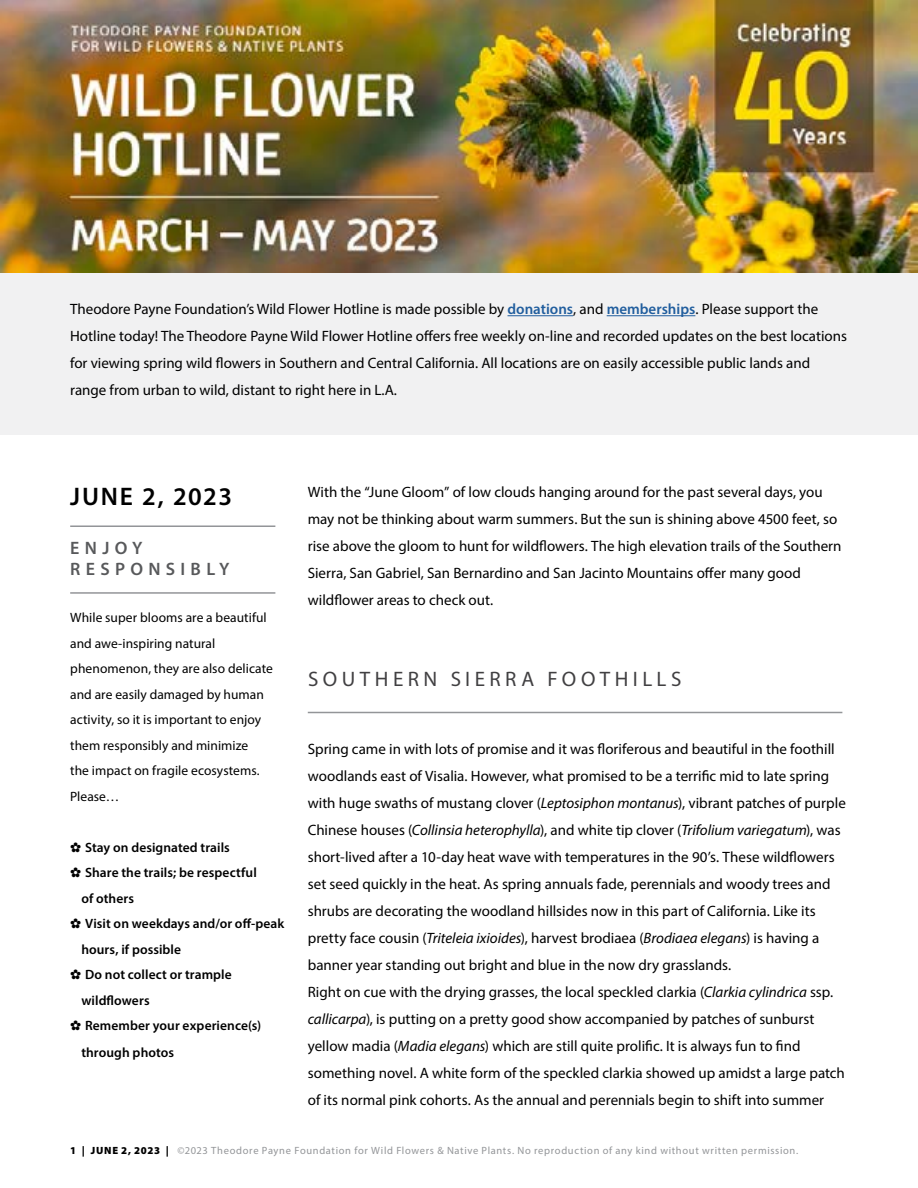
<style>
.page{position:relative;width:918px;height:1188px;background:#fff}
.page>*{position:absolute;margin:0;border:0;box-sizing:border-box;transform-origin:0 0}
.t1{font:600 25.5px "Myriad Pro";letter-spacing:.065em;color:#000}
.t2{font:21px "Myriad Pro";letter-spacing:.215em;color:#414042}
.t3{font:600 18px/21.6px "Myriad Pro";letter-spacing:.295em;color:#58595b}
.t4{font:15px/27px "Myriad Pro";color:#000}
.t5{font:13.5px/25.5px "Myriad Pro";letter-spacing:.005em;color:#000}
.t6{font:600 13.5px "Myriad Pro";letter-spacing:.005em;color:#000}
.t7{font:10.5px "Myriad Pro";letter-spacing:.065em;color:#939598}
.s1{font-weight:600;color:#215e9e}
.s2{font-style:italic}
.s3{font-weight:900;color:#000}
</style>
<div class="page">
<img style="left:0;top:0;width:918px;height:273px">
<div style="left:0;top:273px;width:918px;height:162px;background:#f1f1f2"></div>
<hr style="left:508px;top:315px;width:65px;height:1px;background:#215e9e">
<hr style="left:607px;top:315px;width:88px;height:1px;background:#215e9e">
<hr style="left:70px;top:525px;width:205px;height:2px;background:#939598">
<hr style="left:70px;top:592px;width:205px;height:2px;background:#939598">
<hr style="left:308px;top:712px;width:534px;height:1px;background:#939598">
<p class="t4" style="left:70px;top:295px;width:778px">Theodore Payne Foundation’s Wild Flower Hotline is made possible by <span class="s1">donations</span>, and <span class="s1">memberships</span>. Please support the Hotline today! The Theodore Payne Wild Flower Hotline offers free weekly on-line and recorded updates on the best locations for viewing spring wild flowers in Southern and Central California. All locations are on easily accessible public lands and range from urban to wild, distant to right here in L.A.</p>
<p class="t4" style="left:308px;top:478px;width:535px">With the “June Gloom” of low clouds hanging around for the past several days, you may not be thinking about warm summers. But the sun is shining above 4500 feet, so rise above the gloom to hunt for wildflowers. The high elevation trails of the Southern Sierra, San Gabriel, San Bernardino and San Jacinto Mountains offer many good wildflower areas to check out.</p>
<h1 class="t1" style="left:70px;top:480px;width:163px">JUNE 2, 2023</h1>
<p class="t3" style="left:70px;top:536px;width:161px">ENJOY<br>RESPONSIBLY</p>
<p class="t5" style="left:70px;top:605px;width:204px">While super blooms are a beautiful and awe-inspiring natural phenomenon, they are also delicate and are easily damaged by human activity, so it is important to enjoy them responsibly and minimize<br>the impact on fragile ecosystems.<br>Please…</p>
<h2 class="t2" style="left:308px;top:666px;width:375px">SOUTHERN SIERRA FOOTHILLS</h2>
<p class="t4" style="left:308px;top:735px;width:540px">Spring came in with lots of promise and it was floriferous and beautiful in the foothill woodlands east of Visalia. However, what promised to be a terrific mid to late spring with huge swaths of mustang clover (<span class="s2">Leptosiphon montanus</span>), vibrant patches of purple Chinese houses (<span class="s2">Collinsia heterophylla</span>), and white tip clover (<span class="s2">Trifolium variegatum</span>), was short-lived after a 10-day heat wave with temperatures in the 90’s. These wildflowers set seed quickly in the heat. As spring annuals fade, perennials and woody trees and shrubs are decorating the woodland hillsides now in this part of California. Like its pretty face cousin (<span class="s2">Triteleia ixioides</span>), harvest brodiaea (<span class="s2">Brodiaea elegans</span>) is having a banner year standing out bright and blue in the now dry grasslands.<br>Right on cue with the drying grasses, the local speckled clarkia (<span class="s2">Clarkia cylindrica</span> ssp. <span class="s2">callicarpa</span>), is putting on a pretty good show accompanied by patches of sunburst yellow madia (<span class="s2">Madia elegans</span>) which are still quite prolific. It is always fun to find something novel. A white form of the speckled clarkia showed up amidst a large patch of its normal pink cohorts. As the annual and perennials begin to shift into summer</p>
<p class="t7" style="left:70px;top:1144px;width:730px"><span class="s3">1 | JUNE 2, 2023 |</span> ©2023 Theodore Payne Foundation for Wild Flowers &amp; Native Plants. No reproduction of any kind without written permission.</p>
<p class="t6" style="left:70px;top:839px;width:161px">✿ Stay on designated trails</p>
<p class="t6" style="left:70px;top:864px;width:188px">✿ Share the trails; be respectful</p>
<p class="t6" style="left:81px;top:890px;width:54px">of others</p>
<p class="t6" style="left:70px;top:915px;width:216px">✿ Visit on weekdays and/or off-peak</p>
<p class="t6" style="left:81px;top:941px;width:101px">hours, if possible</p>
<p class="t6" style="left:70px;top:966px;width:163px">✿ Do not collect or trample</p>
<p class="t6" style="left:81px;top:992px;width:70px">wildflowers</p>
<p class="t6" style="left:70px;top:1017px;width:193px">✿ Remember your experience(s)</p>
<p class="t6" style="left:81px;top:1044px;width:94px">through photos</p>
</div>
